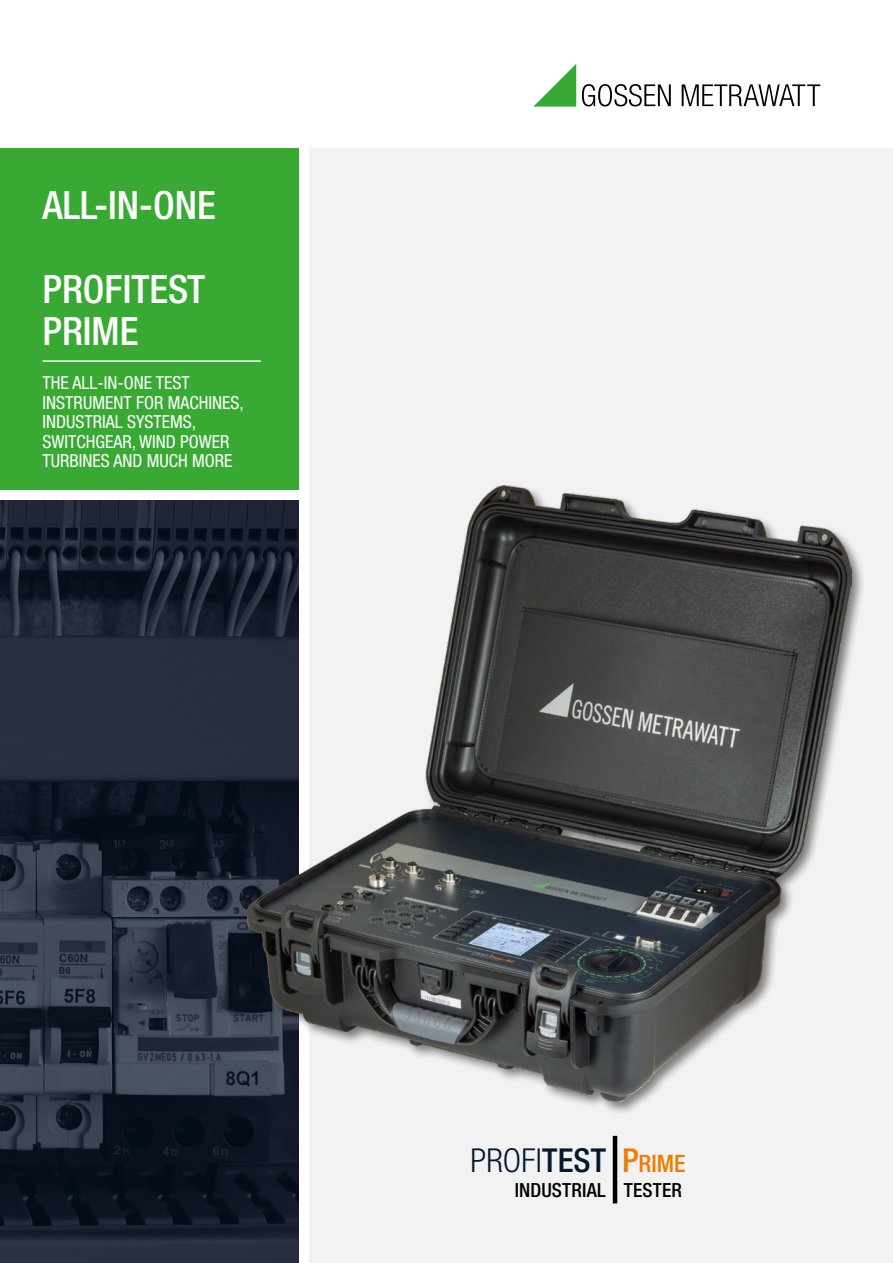
<style>
.page{position:relative;width:893px;height:1263px;background:#fff}
.page>*{position:absolute;margin:0;border:0;box-sizing:border-box;transform-origin:0 0}
.t1{font:500 condensed 39px/84px "Helvetica Neue LTW1 G";color:#fff}
.t2{font:300 condensed 33px "Helvetica Neue LTW1 G";letter-spacing:.005em;color:#05192f}
.t3{font:500 condensed 19.5px "Helvetica Neue LTW1 G";letter-spacing:.01em;color:#000}
.t4{font:condensed 18px/19.5px "Helvetica Neue LTW1 G";color:#fff}
.s1{font-weight:500}
.s2{font-weight:500;color:#ef7c00}
.s3{font-weight:500;font-size:24px;color:#ef7c00}
</style>
<div class="page">
<svg style="left:0;top:500px;width:299px;height:763px;background:#202736"></svg>
<div style="left:309px;top:149px;width:584px;height:1114px;background:#f2f2f2"></div>
<div style="left:0;top:149px;width:299px;height:341px;background:#38aa34"></div>
<svg style="left:582px;top:84px;width:89px;height:22px"></svg>
<svg style="left:682px;top:84px;width:138px;height:22px"></svg>
<svg style="left:534px;top:64px;width:42px;height:42px"></svg>
<hr style="left:43px;top:360px;width:218px;height:2px;background:#fff">
<hr style="left:613px;top:1136px;width:4px;height:67px;background:#000">
<div style="left:244px;top:483px;width:622px;height:633px;background:#000;opacity:.5"></div>
<img style="left:247px;top:486px;width:604px;height:615px">
<h1 class="t1" style="left:43px;top:163px;width:175px">ALL-IN-ONE<br>PROFITEST</h1>
<h1 class="t1" style="left:43px;top:289px;width:98px">PRIME</h1>
<p class="t4" style="left:43px;top:373px;width:203px">THE ALL-IN-ONE TEST<br>INSTRUMENT FOR MACHINES,<br>INDUSTRIAL SYSTEMS,<br>SWITCHGEAR, WIND POWER<br>TURBINES AND MUCH MORE</p>
<h2 class="t2" style="left:471px;top:1141px;width:217px">PROFI<span class="s1">TEST</span> <span class="s2">P</span><span class="s3">RIME</span></h2>
<p class="t3" style="left:515px;top:1178px;width:169px">INDUSTRIAL TESTER</p>
</div>
